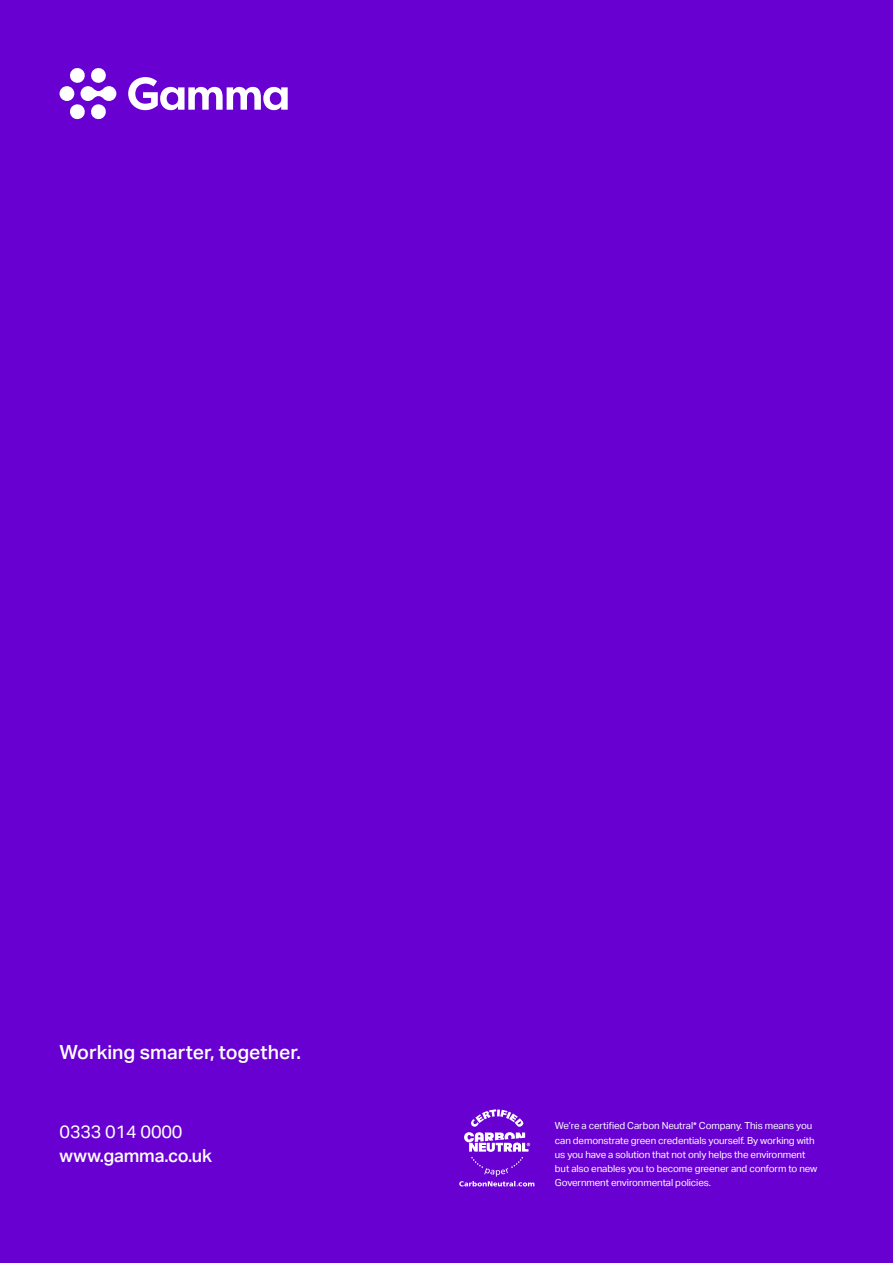
<style>
.page{position:relative;width:893px;height:1263px;background:#6800d2}
.page>*{position:absolute;margin:0;border:0;box-sizing:border-box;transform-origin:0 0}
.t1{font:500 19.5px "Aktiv Grotesk";color:#fff}
.Body_Heading{font:500 18px "Aktiv Grotesk";letter-spacing:-.01em;color:#fff}
.Body_Heading-2{font:18px "Aktiv Grotesk";letter-spacing:-.01em;color:#fff}
.Body_Copy_Black{font:9.75px/14.2px "Aktiv Grotesk";letter-spacing:-.01em;color:#fff}
</style>
<div class="page">
<svg style="left:60px;top:68px;width:56px;height:51px"></svg>
<svg style="left:128px;top:77px;width:160px;height:33px"></svg>
<svg style="left:459px;top:1109px;width:75px;height:77px"></svg>
<p class="t1" style="left:60px;top:1040px;width:243px">Working smarter, together.</p>
<p class="Body_Heading-2" style="left:60px;top:1122px;width:125px">0333 014 0000</p>
<p class="Body_Heading" style="left:60px;top:1146px;width:154px">www.gamma.co.uk</p>
<p class="Body_Copy_Black" style="left:555px;top:1119px;width:264px">We’re a certified Carbon Neutral* Company. This means you can demonstrate green credentials yourself. By working with us you have a solution that not only helps the environment but also enables you to become greener and conform to new Government environmental policies.</p>
</div>
